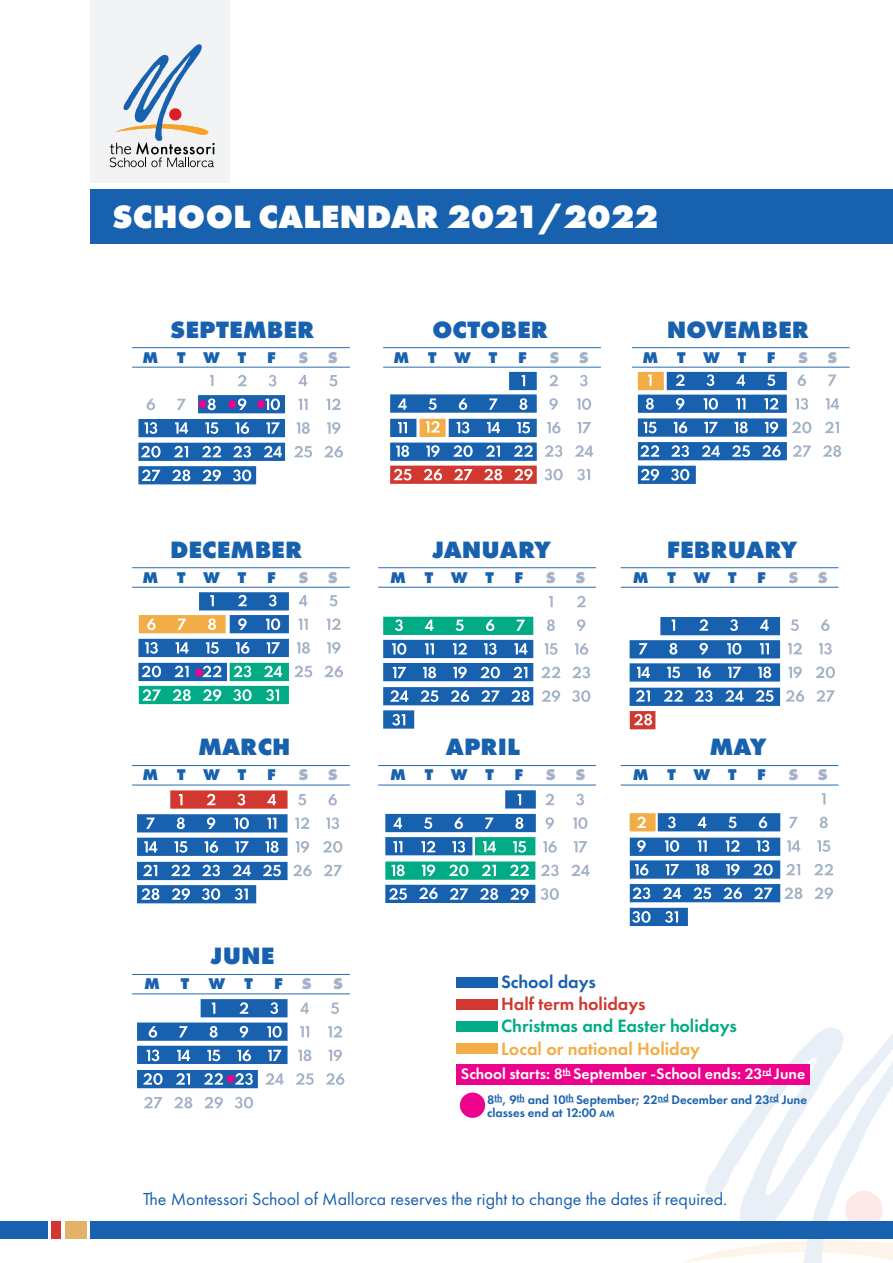
<style>
.page{position:relative;width:893px;height:1263px;background:#fff}
.page>*{position:absolute;margin:0;border:0;box-sizing:border-box;transform-origin:0 0}
.t1{font:800 33.6px "Futura PT";color:#fff}
.t2{font:800 24.6px "Futura PT";color:#1861ae}
.t3{font:600 18.45px "Futura PT";color:#00ab85}
.t4{font:600 18.45px "Futura PT";color:#f3ad46}
.t5{font:600 18.45px "Futura PT";color:#d03830}
.t6{font:600 18.45px "Futura PT";color:#1861ae}
.t7{font:18px "Futura PT";color:#1861ae}
.t8{font:800 16.2px "Futura PT";color:#1861ae}
.t9{font:800 16.2px "Futura PT";color:#a4b3c7}
.t10{font:600 15.9px "Futura PT";color:#fff}
.t11{font:600 12.9px/12.8px "Futura PT";color:#1861ae}
.s1{color:#a4b3c7}
.s2{font-size:9.9px}
</style>
<div class="page">
<div style="left:90px;top:189px;width:803px;height:55px;background:#1861ae"></div>
<div style="left:0;top:1221px;width:48px;height:18px;background:#1861ae"></div>
<div style="left:65px;top:1221px;width:21px;height:18px;background:#e4b169"></div>
<div style="left:52px;top:1221px;width:9px;height:18px;background:#d03830"></div>
<svg style="left:294px;top:375px;width:49px;height:83px"></svg>
<hr style="left:132px;top:367px;width:218px;height:1px;background:#1861ae">
<hr style="left:132px;top:347px;width:218px;height:1px;background:#1861ae">
<hr style="left:132px;top:587px;width:218px;height:1px;background:#1861ae">
<hr style="left:132px;top:567px;width:218px;height:1px;background:#1861ae">
<hr style="left:378px;top:587px;width:218px;height:1px;background:#1861ae">
<hr style="left:378px;top:567px;width:218px;height:1px;background:#1861ae">
<hr style="left:621px;top:587px;width:217px;height:1px;background:#1861ae">
<hr style="left:621px;top:567px;width:217px;height:1px;background:#1861ae">
<hr style="left:132px;top:784px;width:218px;height:1px;background:#1861ae">
<hr style="left:132px;top:765px;width:218px;height:1px;background:#1861ae">
<hr style="left:132px;top:993px;width:218px;height:1px;background:#1861ae">
<hr style="left:132px;top:974px;width:218px;height:1px;background:#1861ae">
<hr style="left:378px;top:784px;width:218px;height:1px;background:#1861ae">
<hr style="left:378px;top:765px;width:218px;height:1px;background:#1861ae">
<hr style="left:621px;top:784px;width:217px;height:1px;background:#1861ae">
<hr style="left:621px;top:765px;width:217px;height:1px;background:#1861ae">
<svg style="left:177px;top:399px;width:9px;height:11px"></svg>
<svg style="left:147px;top:399px;width:8px;height:11px"></svg>
<svg style="left:238px;top:375px;width:8px;height:11px"></svg>
<svg style="left:269px;top:375px;width:7px;height:11px"></svg>
<svg style="left:210px;top:375px;width:3px;height:11px"></svg>
<hr style="left:383px;top:367px;width:218px;height:1px;background:#1861ae">
<hr style="left:383px;top:347px;width:218px;height:1px;background:#1861ae">
<hr style="left:632px;top:367px;width:218px;height:1px;background:#1861ae">
<hr style="left:632px;top:347px;width:218px;height:1px;background:#1861ae">
<svg style="left:544px;top:375px;width:49px;height:105px"></svg>
<svg style="left:542px;top:596px;width:48px;height:106px"></svg>
<svg style="left:786px;top:619px;width:49px;height:83px"></svg>
<svg style="left:296px;top:1002px;width:48px;height:83px"></svg>
<svg style="left:266px;top:1073px;width:18px;height:12px"></svg>
<svg style="left:174px;top:1097px;width:18px;height:11px"></svg>
<svg style="left:205px;top:1097px;width:18px;height:11px"></svg>
<svg style="left:235px;top:1097px;width:18px;height:11px"></svg>
<svg style="left:144px;top:1097px;width:18px;height:11px"></svg>
<div style="left:90px;top:1px;width:139px;height:182px;background:#f2f3f4"></div>
<svg style="left:110px;top:44px;width:105px;height:123px"></svg>
<div style="left:169px;top:108px;width:12px;height:12px;background:#dc1f25;border-radius:50%"></div>
<svg style="left:682px;top:1255px;width:23px;height:8px"></svg>
<svg style="left:705px;top:1028px;width:188px;height:235px"></svg>
<svg style="left:821px;top:1068px;width:9px;height:15px"></svg>
<svg style="left:853px;top:1096px;width:3px;height:4px"></svg>
<div style="left:845px;top:1191px;width:38px;height:37px;background:#fbe9e9;border-radius:50%"></div>
<div style="left:90px;top:1222px;width:803px;height:17px;background:#1861ae"></div>
<svg style="left:138px;top:419px;width:147px;height:18px;background:#3776b9"></svg>
<svg style="left:198px;top:395px;width:87px;height:18px"></svg>
<svg style="left:138px;top:443px;width:147px;height:41px"></svg>
<svg style="left:390px;top:443px;width:147px;height:41px"></svg>
<svg style="left:390px;top:419px;width:147px;height:18px;background:#6087ac"></svg>
<svg style="left:390px;top:372px;width:147px;height:41px"></svg>
<svg style="left:825px;top:422px;width:14px;height:11px"></svg>
<svg style="left:826px;top:398px;width:13px;height:11px"></svg>
<svg style="left:828px;top:375px;width:8px;height:11px"></svg>
<svg style="left:823px;top:445px;width:18px;height:12px"></svg>
<svg style="left:638px;top:372px;width:173px;height:88px"></svg>
<svg style="left:638px;top:466px;width:58px;height:18px"></svg>
<div style="left:682px;top:471px;width:5px;height:8px;background:#1861ae;border-radius:50%"></div>
<svg style="left:138px;top:592px;width:205px;height:112px"></svg>
<div style="left:154px;top:667px;width:5px;height:8px;background:#1861ae;border-radius:50%"></div>
<svg style="left:383px;top:617px;width:150px;height:64px"></svg>
<svg style="left:383px;top:687px;width:150px;height:42px"></svg>
<svg style="left:630px;top:688px;width:150px;height:41px"></svg>
<svg style="left:630px;top:617px;width:150px;height:65px"></svg>
<svg style="left:630px;top:908px;width:58px;height:18px"></svg>
<svg style="left:137px;top:790px;width:205px;height:113px"></svg>
<svg style="left:137px;top:999px;width:151px;height:65px"></svg>
<svg style="left:137px;top:1070px;width:121px;height:18px;background:#407cbb"></svg>
<div style="left:456px;top:1064px;width:354px;height:21px;background:#ed028c"></div>
<div style="left:456px;top:977px;width:41px;height:11px;background:#1861ae"></div>
<div style="left:456px;top:999px;width:41px;height:11px;background:#d03830"></div>
<div style="left:456px;top:1021px;width:41px;height:11px;background:#00ab85"></div>
<div style="left:456px;top:1043px;width:41px;height:10px;background:#f3ad46"></div>
<div style="left:460px;top:1092px;width:25px;height:26px;background:#ed028c;border-radius:50%"></div>
<div style="left:227px;top:1075px;width:8px;height:8px;background:#ed028c;border-radius:50%"></div>
<div style="left:195px;top:669px;width:8px;height:8px;background:#ed028c;border-radius:50%"></div>
<div style="left:199px;top:400px;width:8px;height:8px;background:#ed028c;border-radius:50%"></div>
<div style="left:228px;top:400px;width:8px;height:8px;background:#ed028c;border-radius:50%"></div>
<div style="left:257px;top:400px;width:8px;height:8px;background:#ed028c;border-radius:50%"></div>
<svg style="left:630px;top:793px;width:203px;height:109px"></svg>
<svg style="left:385px;top:790px;width:204px;height:113px"></svg>
<h1 class="t1" style="left:112px;top:195px;width:547px">SCHOOL CALENDAR 2021/2022</h1>
<h2 class="t2" style="left:170px;top:314px;width:146px">SEPTEMBER</h2>
<h2 class="t2" style="left:433px;top:314px;width:117px">OCTOBER</h2>
<h2 class="t2" style="left:667px;top:314px;width:144px">NOVEMBER</h2>
<p class="t8" style="left:143px;top:347px;width:105px">M T W T</p>
<p class="t8" style="left:267px;top:347px;width:10px">F</p>
<p class="t9" style="left:298px;top:347px;width:41px">S S</p>
<p class="t8" style="left:394px;top:347px;width:105px">M T W T</p>
<p class="t8" style="left:518px;top:347px;width:10px">F</p>
<p class="t9" style="left:549px;top:347px;width:41px">S S</p>
<p class="t8" style="left:642px;top:347px;width:105px">M T W T</p>
<p class="t8" style="left:767px;top:347px;width:10px">F</p>
<p class="t9" style="left:798px;top:347px;width:41px">S S</p>
<h2 class="t2" style="left:170px;top:534px;width:134px">DECEMBER</h2>
<h2 class="t2" style="left:433px;top:534px;width:120px">JANUARY</h2>
<h2 class="t2" style="left:667px;top:534px;width:132px">FEBRUARY</h2>
<p class="t8" style="left:143px;top:567px;width:105px">M T W T</p>
<p class="t8" style="left:267px;top:567px;width:10px">F</p>
<p class="t9" style="left:298px;top:567px;width:41px">S S</p>
<p class="t8" style="left:390px;top:567px;width:105px">M T W T</p>
<p class="t8" style="left:515px;top:567px;width:10px">F</p>
<p class="t9" style="left:546px;top:567px;width:41px">S S</p>
<p class="t8" style="left:633px;top:567px;width:105px">M T W T</p>
<p class="t8" style="left:757px;top:567px;width:10px">F</p>
<p class="t9" style="left:788px;top:567px;width:41px">S S</p>
<h2 class="t2" style="left:198px;top:731px;width:94px">MARCH</h2>
<p class="t8" style="left:143px;top:765px;width:105px">M T W T</p>
<p class="t8" style="left:267px;top:765px;width:10px">F</p>
<p class="t9" style="left:298px;top:765px;width:41px">S S</p>
<h2 class="t2" style="left:446px;top:731px;width:76px">APRIL</h2>
<h2 class="t2" style="left:709px;top:731px;width:59px">MAY</h2>
<p class="t8" style="left:390px;top:765px;width:105px">M T W T</p>
<p class="t8" style="left:515px;top:765px;width:10px">F</p>
<p class="t9" style="left:546px;top:765px;width:41px">S S</p>
<p class="t8" style="left:633px;top:765px;width:105px">M T W T</p>
<p class="t8" style="left:757px;top:765px;width:10px">F</p>
<p class="t9" style="left:788px;top:765px;width:41px">S S</p>
<h2 class="t2" style="left:211px;top:940px;width:65px">JUNE</h2>
<p class="t8" style="left:144px;top:973px;width:17px">M</p>
<p class="t8" style="left:181px;top:973px;width:74px">T W T</p>
<p class="t8" style="left:274px;top:973px;width:39px">F <span class="s1">S</span></p>
<p class="t9" style="left:333px;top:973px;width:11px">S</p>
<p class="t6" style="left:501px;top:970px;width:97px">School days</p>
<p class="t5" style="left:501px;top:992px;width:146px">Half term holidays</p>
<p class="t3" style="left:501px;top:1015px;width:238px">Christmas and Easter holidays</p>
<p class="t4" style="left:501px;top:1037px;width:201px">Local or national Holiday</p>
<p class="t10" style="left:461px;top:1064px;width:346px">School starts: 8<sup>th</sup> September -School ends: 23<sup>rd</sup> June</p>
<p class="t11" style="left:487px;top:1093px;width:322px">8<sup>th</sup>, 9<sup>th</sup> and 10<sup>th</sup> September; 22<sup>nd</sup> December and 23<sup>rd</sup> June classes end at 12:00 <span class="s2">AM</span></p>
<p class="t7" style="left:143px;top:1188px;width:585px">The Montessori School of Mallorca reserves the right to change the dates if required.</p>
</div>
